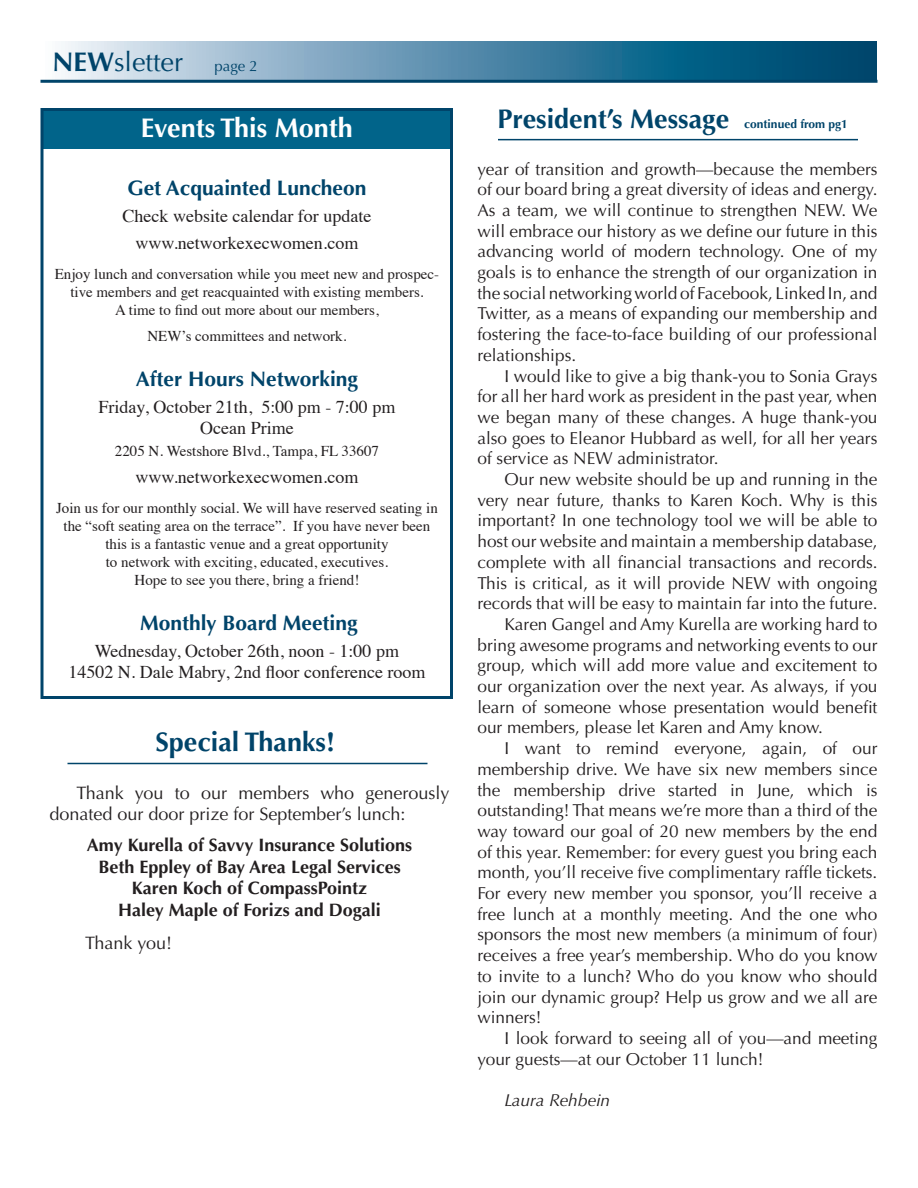
<style>
.page{position:relative;width:918px;height:1188px;background:#fff}
.page>*{position:absolute;margin:0;border:0;box-sizing:border-box;transform-origin:0 0}
.t1{font:700 27px "Optima";color:#00446a}
.t2{font:27px "Optima";color:#00446a}
.t3{font:700 27px "Optima";color:#fff}
.t4{font:700 21px "Optima";color:#00446a}
.t5{font:18px "Times";color:#231f20}
.t6{font:700 18px "Optima";color:#231f20}
.t7{font:18px/21.6px "Optima";color:#231f20}
.t8{font:17.25px/20.7px "Optima";color:#231f20;text-align:justify}
.t9{font:italic 17.25px "Optima";color:#231f20}
.t10{font:15px/18px "Times";color:#231f20;text-align:center}
.t11{font:700 12px "Optima";color:#00446a}
.s1{font-weight:700}
.s2{font-size:15px}
</style>
<div class="page">
<div style="left:42px;top:109px;width:410px;height:40px;background:#01648a"></div>
<div style="left:40px;top:108px;width:413px;height:591px;border:3px solid #00446a"></div>
<svg style="left:41px;top:41px;width:836px;height:39px;background:#5e92ae"></svg>
<hr style="left:40px;top:80px;width:838px;height:3px;background:#00446a">
<hr style="left:498px;top:139px;width:360px;height:1px;background:#00446a">
<hr style="left:68px;top:763px;width:360px;height:1px;background:#00446a">
<p class="t2" style="left:52px;top:46px;width:207px"><span class="s1">NEW</span>sletter <span class="s2">page 2</span></p>
<p class="t3" style="left:141px;top:113px;width:214px">Events This Month</p>
<p class="t1" style="left:498px;top:103px;width:233px">President’s Message</p>
<p class="t11" style="left:744px;top:117px;width:105px">continued from pg1</p>
<p class="t4" style="left:127px;top:176px;width:241px">Get Acquainted Luncheon</p>
<p class="t5" style="left:123px;top:199px;width:250px">Check website calendar for update</p>
<p class="t5" style="left:136px;top:226px;width:224px">www.networkexecwomen.com</p>
<p class="t10" style="left:55px;top:264px;width:386px">Enjoy lunch and conversation while you meet new and prospec&shy;tive members and get reacquainted with existing members.</p>
<p class="t10" style="left:115px;top:296px;width:265px;line-height:25.2px">A time to find out more about our members,<br>NEW’s committees and network.</p>
<p class="t4" style="left:136px;top:366px;width:224px">After Hours Networking</p>
<p class="t5" style="left:99px;top:390px;width:298px">Friday, October 21th, 5:00 pm - 7:00 pm</p>
<p class="t5" style="left:200px;top:411px;width:95px">Ocean Prime</p>
<p class="t10" style="left:115px;top:440px;width:266px">2205 N. Westshore Blvd., Tampa, FL 33607</p>
<p class="t5" style="left:136px;top:460px;width:224px">www.networkexecwomen.com</p>
<p class="t10" style="left:56px;top:497px;width:383px">Join us for our monthly social. We will have reserved seating in the “soft seating area on the terrace”. If you have never been this is a fantastic venue and a great opportunity</p>
<p class="t10" style="left:106px;top:551px;width:284px">to network with exciting, educated, executives.</p>
<p class="t10" style="left:135px;top:569px;width:226px">Hope to see you there, bring a friend!</p>
<p class="t4" style="left:140px;top:610px;width:219px">Monthly Board Meeting</p>
<p class="t5" style="left:95px;top:634px;width:306px">Wednesday, October 26th, noon - 1:00 pm</p>
<p class="t5" style="left:68px;top:655px;width:359px">14502 N. Dale Mabry, 2nd floor conference room</p>
<p class="t1" style="left:155px;top:727px;width:181px">Special Thanks!</p>
<p class="t7" style="left:50px;top:782px;width:402px;text-indent:27px">Thank you to our members who generously donated our door prize for September’s lunch:</p>
<p class="t6" style="left:87px;top:834px;width:327px">Amy Kurella of Savvy Insurance Solutions</p>
<p class="t6" style="left:98px;top:856px;width:304px">Beth Eppley of Bay Area Legal Services</p>
<p class="t6" style="left:132px;top:878px;width:237px">Karen Koch of CompassPointz</p>
<p class="t6" style="left:118px;top:899px;width:264px">Haley Maple of Forizs and Dogali</p>
<p class="t7" style="left:85px;top:933px;width:88px">Thank you!</p>
<p class="t8" style="left:477px;top:159px;width:402px">year of transition and growth—because the members of our board bring a great diversity of ideas and energy.<br>As a team, we will continue to strengthen NEW. We will embrace our history as we define our future in this advancing world of modern technology. One of my goals is to enhance the strength of our organization in the social networking world of Facebook, Linked In, and Twitter, as a means of expanding our membership and fostering the face-to-face building of our professional relationships.</p>
<p class="t8" style="left:477px;top:366px;width:402px;text-indent:27px">I would like to give a big thank-you to Sonia Grays for all her hard work as president in the past year, when we began many of these changes. A huge thank-you also goes to Eleanor Hubbard as well, for all her years of service as NEW administrator.</p>
<p class="t8" style="left:477px;top:469px;width:402px;text-indent:27px">Our new website should be up and running in the very near future, thanks to Karen Koch. Why is this important? In one technology tool we will be able to host our website and maintain a membership database, complete with all financial transactions and records.<br>This is critical, as it will provide NEW with ongoing records that will be easy to maintain far into the future.</p>
<p class="t8" style="left:477px;top:614px;width:402px;text-indent:27px">Karen Gangel and Amy Kurella are working hard to bring awesome programs and networking events to our group, which will add more value and excitement to our organization over the next year. As always, if you learn of someone whose presentation would benefit our members, please let Karen and Amy know.</p>
<p class="t8" style="left:477px;top:738px;width:402px;text-indent:27px">I want to remind everyone, again, of our membership drive. We have six new members since the membership drive started in June, which is outstanding! That means we’re more than a third of the way toward our goal of 20 new members by the end of this year. Remember: for every guest you bring each month, you’ll receive five complimentary raffle tickets.<br>For every new member you sponsor, you’ll receive a free lunch at a monthly meeting. And the one who sponsors the most new members (a minimum of four) receives a free year’s membership. Who do you know to invite to a lunch? Who do you know who should join our dynamic group? Help us grow and we all are winners!</p>
<p class="t8" style="left:477px;top:1028px;width:401px;text-indent:27px">I look forward to seeing all of you—and meeting your guests—at our October 11 lunch!</p>
<p class="t9" style="left:504px;top:1090px;width:107px">Laura Rehbein</p>
</div>
